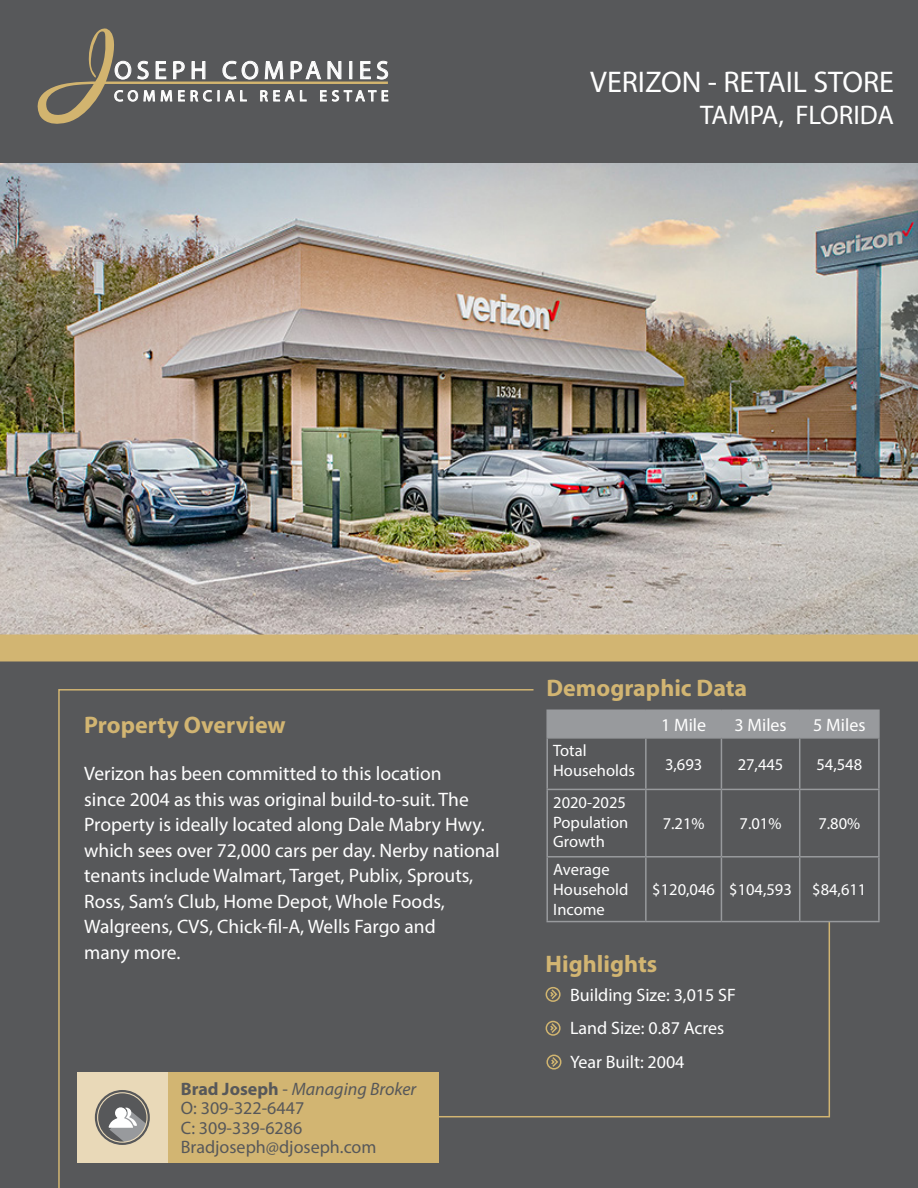
<style>
.page{position:relative;width:918px;height:1188px;background:#57585a}
.page>*{position:absolute;margin:0;border:0;box-sizing:border-box;transform-origin:0 0}
.t1{font:30px "Myriad Pro";color:#fff}
.t2{font:27px "Myriad Pro";color:#fff}
.t3{font:25.5px "Myriad Pro";letter-spacing:.19em;color:#fff}
.t4{font:700 24px "Myriad Pro";color:#d2b572}
.t5{font:19.5px/25.5px "Myriad Pro";color:#fff}
.t6{font:18px "Myriad Pro";color:#fff}
.t7{font:18px "Myriad Pro";color:#57585a}
.t8{font:italic 18px "Myriad Pro";color:#57585a}
.t9{font:16.5px/19.8px "Myriad Pro";color:#fff}
.t10{font:15.45px "Myriad Pro";letter-spacing:.31em;color:#fff}
.s1{font-weight:700;font-style:normal}
.s2{font-style:normal}
</style>
<div class="page">
<img style="left:0;top:164px;width:918px;height:470px">
<svg style="left:58px;top:689px;width:476px;height:499px"></svg>
<svg style="left:434px;top:878px;width:397px;height:240px"></svg>
<div style="left:0;top:634px;width:918px;height:28px;background:#d2b572"></div>
<div style="left:77px;top:1072px;width:361px;height:91px;background:#d2b572"></div>
<div style="left:77px;top:1072px;width:91px;height:91px;background:#e9d9b8"></div>
<svg style="left:545px;top:986px;width:16px;height:17px"></svg>
<svg style="left:545px;top:1020px;width:16px;height:16px"></svg>
<svg style="left:95px;top:1090px;width:55px;height:55px"></svg>
<svg style="left:108px;top:1107px;width:39px;height:35px"></svg>
<div style="left:97px;top:1092px;width:51px;height:51px;border:1px solid #e9d9b8;border-radius:50%"></div>
<hr style="left:96px;top:82px;width:292px;height:2px;background:#d2b46f">
<svg style="left:192px;top:61px;width:13px;height:18px"></svg>
<svg style="left:223px;top:61px;width:13px;height:18px"></svg>
<svg style="left:242px;top:61px;width:16px;height:18px"></svg>
<svg style="left:265px;top:61px;width:18px;height:18px"></svg>
<svg style="left:291px;top:61px;width:30px;height:18px"></svg>
<svg style="left:328px;top:61px;width:13px;height:18px"></svg>
<svg style="left:350px;top:61px;width:2px;height:18px"></svg>
<svg style="left:361px;top:61px;width:10px;height:18px"></svg>
<svg style="left:377px;top:61px;width:11px;height:18px"></svg>
<svg style="left:37px;top:28px;width:148px;height:96px"></svg>
<svg style="left:191px;top:90px;width:21px;height:11px"></svg>
<svg style="left:225px;top:90px;width:22px;height:11px"></svg>
<svg style="left:261px;top:90px;width:7px;height:11px"></svg>
<svg style="left:274px;top:90px;width:20px;height:11px"></svg>
<svg style="left:300px;top:90px;width:6px;height:11px"></svg>
<svg style="left:320px;top:90px;width:56px;height:11px"></svg>
<svg style="left:382px;top:90px;width:6px;height:11px"></svg>
<svg style="left:548px;top:739px;width:330px;height:182px"></svg>
<hr style="left:546px;top:710px;width:100px;height:1px;background:#989a9d">
<hr style="left:546px;top:711px;width:2px;height:26px;background:#989a9d">
<hr style="left:800px;top:710px;width:80px;height:1px;background:#989a9d">
<div style="left:548px;top:710px;width:330px;height:27px;background:#989a9d"></div>
<hr style="left:878px;top:711px;width:2px;height:26px;background:#989a9d">
<hr style="left:645px;top:739px;width:2px;height:50px;background:#989a9d">
<hr style="left:721px;top:739px;width:1px;height:50px;background:#989a9d">
<hr style="left:799px;top:739px;width:1px;height:50px;background:#989a9d">
<hr style="left:546px;top:737px;width:100px;height:2px;background:#989a9d">
<hr style="left:646px;top:737px;width:75px;height:2px;background:#989a9d">
<hr style="left:721px;top:737px;width:79px;height:2px;background:#989a9d">
<hr style="left:800px;top:737px;width:80px;height:2px;background:#989a9d">
<hr style="left:546px;top:739px;width:2px;height:50px;background:#989a9d">
<hr style="left:878px;top:739px;width:2px;height:50px;background:#989a9d">
<hr style="left:546px;top:789px;width:100px;height:1px;background:#989a9d">
<hr style="left:546px;top:790px;width:2px;height:66px;background:#989a9d">
<hr style="left:646px;top:789px;width:75px;height:1px;background:#989a9d">
<hr style="left:645px;top:790px;width:2px;height:66px;background:#989a9d">
<hr style="left:721px;top:789px;width:79px;height:1px;background:#989a9d">
<hr style="left:721px;top:790px;width:1px;height:66px;background:#989a9d">
<hr style="left:800px;top:789px;width:80px;height:1px;background:#989a9d">
<hr style="left:799px;top:790px;width:1px;height:66px;background:#989a9d">
<hr style="left:878px;top:790px;width:2px;height:66px;background:#989a9d">
<hr style="left:546px;top:856px;width:100px;height:2px;background:#989a9d">
<hr style="left:546px;top:858px;width:2px;height:63px;background:#989a9d">
<hr style="left:646px;top:856px;width:75px;height:2px;background:#989a9d">
<hr style="left:645px;top:858px;width:2px;height:63px;background:#989a9d">
<hr style="left:721px;top:856px;width:79px;height:2px;background:#989a9d">
<hr style="left:721px;top:858px;width:1px;height:63px;background:#989a9d">
<hr style="left:800px;top:856px;width:80px;height:2px;background:#989a9d">
<hr style="left:799px;top:858px;width:1px;height:63px;background:#989a9d">
<hr style="left:878px;top:858px;width:2px;height:63px;background:#989a9d">
<hr style="left:546px;top:921px;width:100px;height:1px;background:#989a9d">
<hr style="left:646px;top:921px;width:75px;height:1px;background:#989a9d">
<hr style="left:721px;top:921px;width:79px;height:1px;background:#989a9d">
<hr style="left:800px;top:921px;width:80px;height:1px;background:#989a9d">
<svg style="left:546px;top:1054px;width:16px;height:16px"></svg>
<p class="t3" style="left:114px;top:55px;width:276px">OSEPH COMPANIES</p>
<p class="t10" style="left:114px;top:86px;width:276px">COMMERCIAL REAL ESTATE</p>
<p class="t1" style="left:590px;top:63px;width:305px">VERIZON - RETAIL STORE</p>
<p class="t2" style="left:700px;top:99px;width:195px">TAMPA, FLORIDA</p>
<p class="t4" style="left:84px;top:709px;width:203px">Property Overview</p>
<p class="t5" style="left:84px;top:760px;width:417px">Verizon has been committed to this location<br>since 2004 as this was original build-to-suit. The Property is ideally located along Dale Mabry Hwy. which sees over 72,000 cars per day. Nerby national tenants include Walmart, Target, Publix, Sprouts, Ross, Sam’s Club, Home Depot, Whole Foods, Walgreens, CVS, Chick-fil-A, Wells Fargo and<br>many more.</p>
<p class="t8" style="left:181px;top:1078px;width:237px"><span class="s1">Brad Joseph</span> <span class="s2">-</span> Managing Broker</p>
<p class="t7" style="left:181px;top:1097px;width:125px">O: 309-322-6447</p>
<p class="t7" style="left:181px;top:1117px;width:123px">C: 309-339-6286</p>
<p class="t7" style="left:181px;top:1136px;width:197px">Bradjoseph@djoseph.com</p>
<p class="t4" style="left:546px;top:672px;width:202px">Demographic Data</p>
<p class="t6" style="left:661px;top:714px;width:47px">1 Mile</p>
<p class="t6" style="left:734px;top:714px;width:54px">3 Miles</p>
<p class="t6" style="left:813px;top:714px;width:54px">5 Miles</p>
<p class="t9" style="left:553px;top:741px;width:83px">Total<br>Households</p>
<p class="t9" style="left:665px;top:754px;width:39px">3,693</p>
<p class="t9" style="left:738px;top:754px;width:47px">27,445</p>
<p class="t9" style="left:816px;top:754px;width:47px">54,548</p>
<p class="t9" style="left:553px;top:792px;width:77px">2020-2025<br>Population</p>
<p class="t9" style="left:553px;top:832px;width:53px">Growth</p>
<p class="t9" style="left:553px;top:859px;width:77px">Average<br>Household<br>Income</p>
<p class="t9" style="left:663px;top:814px;width:43px">7.21%</p>
<p class="t9" style="left:740px;top:814px;width:43px">7.01%</p>
<p class="t9" style="left:818px;top:814px;width:43px">7.80%</p>
<p class="t9" style="left:652px;top:880px;width:64px">$120,046</p>
<p class="t9" style="left:729px;top:880px;width:64px">$104,593</p>
<p class="t9" style="left:812px;top:880px;width:56px">$84,611</p>
<p class="t4" style="left:546px;top:948px;width:113px">Highlights</p>
<p class="t6" style="left:570px;top:983px;width:167px">Building Size: 3,015 SF</p>
<p class="t6" style="left:570px;top:1017px;width:156px">Land Size: 0.87 Acres</p>
<p class="t6" style="left:570px;top:1051px;width:116px">Year Built: 2004</p>
</div>
